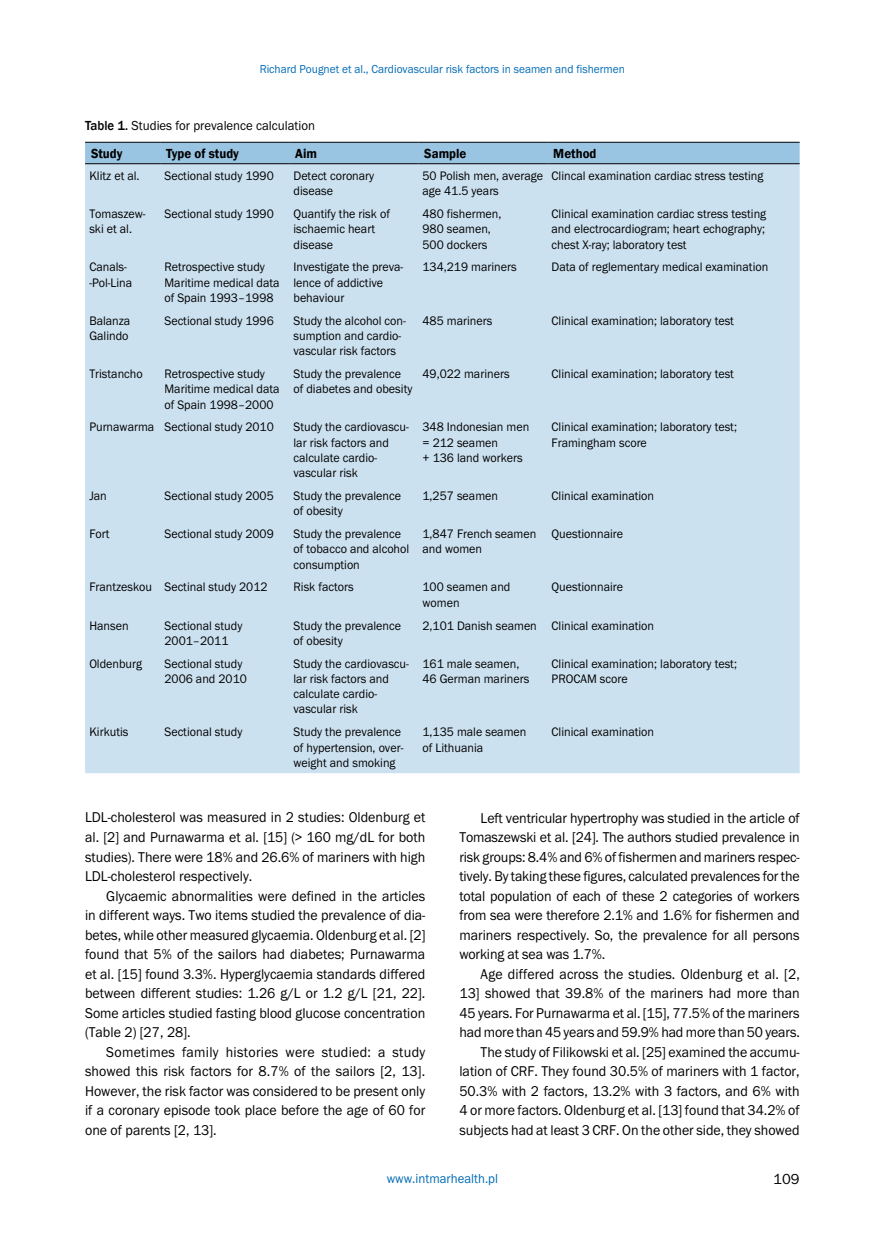
<style>
.page{position:relative;width:872px;height:1234px;background:#fff}
.page>*{position:absolute;margin:0;border:0;box-sizing:border-box;transform-origin:0 0}
.t1{font:15px "Franklin Got Itc TEE";color:#000}
.t2{font:14.7px/19.5px "Franklin Got Itc TEE";color:#000;text-align:justify;scale:.95 1}
.t3{font:13.5px "Franklin Got Itc TEE";color:#000;scale:.95 1}
.t4{font:600 13.5px "Franklin Gothic";color:#000;scale:.95 1}
.t5{font:13.5px "Franklin Got Itc TEE";color:#006bb6;scale:.95 1}
.t6{font:12.75px/15.3px "Franklin Got Itc TEE";color:#000;scale:.95 1}
.t7{font:12px "Franklin Got Itc TEE";color:#006bb6;scale:.95 1}
.s1{font-family:"Franklin Gothic";font-weight:500}
</style>
<div class="page">
<div style="left:85px;top:143px;width:714px;height:20px;background:#99c4e2"></div>
<div style="left:85px;top:164px;width:714px;height:609px;background:#cce1f0"></div>
<hr style="left:85px;top:142px;width:75px;height:1px;background:#000">
<hr style="left:160px;top:142px;width:129px;height:1px;background:#000">
<hr style="left:289px;top:142px;width:129px;height:1px;background:#000">
<hr style="left:418px;top:142px;width:129px;height:1px;background:#000">
<hr style="left:547px;top:142px;width:252px;height:1px;background:#000">
<hr style="left:85px;top:163px;width:75px;height:1px;background:#000">
<hr style="left:160px;top:163px;width:129px;height:1px;background:#000">
<hr style="left:289px;top:163px;width:129px;height:1px;background:#000">
<hr style="left:418px;top:163px;width:129px;height:1px;background:#000">
<hr style="left:547px;top:163px;width:252px;height:1px;background:#000">
<p class="t7" style="left:260px;top:62px;width:386px">Richard Pougnet et al., Cardiovascular risk factors in seamen and fishermen</p>
<p class="t3" style="left:85px;top:117px;width:243px"><span class="s1">Table 1.</span> Studies for prevalence calculation</p>
<p class="t4" style="left:91px;top:145px;width:35px">Study</p>
<p class="t4" style="left:166px;top:145px;width:78px">Type of study</p>
<p class="t4" style="left:295px;top:145px;width:24px">Aim</p>
<p class="t4" style="left:424px;top:145px;width:46px">Sample</p>
<p class="t4" style="left:553px;top:145px;width:47px">Method</p>
<p class="t6" style="left:89px;top:168px;width:54px">Klitz et al.</p>
<p class="t6" style="left:164px;top:168px;width:117px">Sectional study 1990</p>
<p class="t6" style="left:293px;top:168px;width:87px">Detect coronary disease</p>
<p class="t6" style="left:422px;top:168px;width:128px">50 Polish men, average age 41.5 years</p>
<p class="t6" style="left:551px;top:168px;width:224px">Clincal examination cardiac stress testing</p>
<p class="t6" style="left:89px;top:206px;width:61px">Tomaszew&shy;ski et al.</p>
<p class="t6" style="left:164px;top:206px;width:117px">Sectional study 1990</p>
<p class="t6" style="left:293px;top:206px;width:103px">Quantify the risk of ischaemic heart disease</p>
<p class="t6" style="left:422px;top:206px;width:85px">480 fishermen,<br>980 seamen,<br>500 dockers</p>
<p class="t6" style="left:551px;top:206px;width:227px;text-align:justify">Clinical examination cardiac stress testing and electrocardiogram; heart echography; chest X-ray; laboratory test</p>
<p class="t6" style="left:89px;top:260px;width:47px">Canals--Pol-Lina</p>
<p class="t6" style="left:164px;top:260px;width:123px">Retrospective study<br>Maritime medical data of Spain 1993–1998</p>
<p class="t6" style="left:293px;top:260px;width:117px">Investigate the preva&shy;lence of addictive behaviour</p>
<p class="t6" style="left:422px;top:260px;width:101px">134,219 mariners</p>
<p class="t6" style="left:551px;top:260px;width:230px">Data of reglementary medical examination</p>
<p class="t6" style="left:89px;top:313px;width:45px">Balanza<br>Galindo</p>
<p class="t6" style="left:164px;top:313px;width:117px">Sectional study 1996</p>
<p class="t6" style="left:293px;top:313px;width:120px">Study the alcohol con&shy;sumption and cardio&shy;vascular risk factors</p>
<p class="t6" style="left:422px;top:313px;width:75px">485 mariners</p>
<p class="t6" style="left:551px;top:313px;width:194px">Clinical examination; laboratory test</p>
<p class="t6" style="left:89px;top:366px;width:58px">Tristancho</p>
<p class="t6" style="left:164px;top:366px;width:123px">Retrospective study<br>Maritime medical data of Spain 1998–2000</p>
<p class="t6" style="left:293px;top:366px;width:127px">Study the prevalence of diabetes and obesity</p>
<p class="t6" style="left:422px;top:366px;width:93px">49,022 mariners</p>
<p class="t6" style="left:551px;top:366px;width:194px">Clinical examination; laboratory test</p>
<p class="t6" style="left:89px;top:419px;width:196px">Purnawarma Sectional study 2010</p>
<p class="t6" style="left:293px;top:419px;width:123px">Study the cardiovascu&shy;lar risk factors and calculate cardio&shy;vascular risk</p>
<p class="t6" style="left:422px;top:419px;width:114px">348 Indonesian men = 212 seamen<br>+ 136 land workers</p>
<p class="t6" style="left:551px;top:419px;width:197px">Clinical examination; laboratory test;<br>Framingham score</p>
<p class="t6" style="left:89px;top:488px;width:20px">Jan</p>
<p class="t6" style="left:164px;top:488px;width:117px">Sectional study 2005</p>
<p class="t6" style="left:293px;top:488px;width:115px">Study the prevalence of obesity</p>
<p class="t6" style="left:422px;top:488px;width:81px">1,257 seamen</p>
<p class="t6" style="left:551px;top:488px;width:109px">Clinical examination</p>
<p class="t6" style="left:89px;top:526px;width:23px">Fort</p>
<p class="t6" style="left:164px;top:526px;width:117px">Sectional study 2009</p>
<p class="t6" style="left:293px;top:526px;width:123px">Study the prevalence of tobacco and alcohol consumption</p>
<p class="t6" style="left:422px;top:526px;width:121px">1,847 French seamen and women</p>
<p class="t6" style="left:551px;top:526px;width:77px">Questionnaire</p>
<p class="t6" style="left:89px;top:579px;width:189px">Frantzeskou Sectinal study 2012</p>
<p class="t6" style="left:293px;top:579px;width:65px">Risk factors</p>
<p class="t6" style="left:422px;top:579px;width:94px">100 seamen and women</p>
<p class="t6" style="left:551px;top:579px;width:77px">Questionnaire</p>
<p class="t6" style="left:89px;top:617px;width:43px">Hansen</p>
<p class="t6" style="left:164px;top:617px;width:83px">Sectional study<br>2001–2011</p>
<p class="t6" style="left:293px;top:617px;width:115px">Study the prevalence of obesity</p>
<p class="t6" style="left:422px;top:617px;width:245px">2,101 Danish seamen Clinical examination</p>
<p class="t6" style="left:89px;top:655px;width:57px">Oldenburg</p>
<p class="t6" style="left:164px;top:655px;width:88px">Sectional study<br>2006 and 2010</p>
<p class="t6" style="left:293px;top:655px;width:123px">Study the cardiovascu&shy;lar risk factors and calculate cardio&shy;vascular risk</p>
<p class="t6" style="left:422px;top:655px;width:114px">161 male seamen,<br>46 German mariners</p>
<p class="t6" style="left:551px;top:655px;width:197px">Clinical examination; laboratory test;<br>PROCAM score</p>
<p class="t6" style="left:89px;top:724px;width:43px">Kirkutis</p>
<p class="t6" style="left:164px;top:724px;width:83px">Sectional study</p>
<p class="t6" style="left:293px;top:724px;width:117px">Study the prevalence of hypertension, over&shy;weight and smoking</p>
<p class="t6" style="left:422px;top:724px;width:111px">1,135 male seamen of Lithuania</p>
<p class="t6" style="left:551px;top:724px;width:109px">Clinical examination</p>
<p class="t2" style="left:85px;top:807px;width:360px">LDL-cholesterol was measured in 2 studies: Oldenburg et al. [2] and Purnawarma et al. [15] (&gt; 160 mg/dL for both studies). There were 18% and 26.6% of mariners with high LDL-cholesterol respectively.</p>
<p class="t2" style="left:85px;top:885px;width:360px;text-indent:21px">Glycaemic abnormalities were defined in the articles in different ways. Two items studied the prevalence of dia&shy;betes, while other measured glycaemia. Oldenburg et al. [2] found that 5% of the sailors had diabetes; Purnawarma et al. [15] found 3.3%. Hyperglycaemia standards differed between different studies: 1.26 g/L or 1.2 g/L [21, 22].<br>Some articles studied fasting blood glucose concentration (Table 2) [27, 28].</p>
<p class="t2" style="left:85px;top:1041px;width:360px;text-indent:21px">Sometimes family histories were studied: a study showed this risk factors for 8.7% of the sailors [2, 13].<br>However, the risk factor was considered to be present only if a coronary episode took place before the age of 60 for one of parents [2, 13].</p>
<p class="t2" style="left:459px;top:807px;width:360px;text-indent:21px">Left ventricular hypertrophy was studied in the article of Tomaszewski et al. [24]. The authors studied prevalence in risk groups: 8.4% and 6% of fishermen and mariners respec&shy;tively. By taking these figures, calculated prevalences for the total population of each of these 2 categories of workers from sea were therefore 2.1% and 1.6% for fishermen and mariners respectively. So, the prevalence for all persons working at sea was 1.7%.</p>
<p class="t2" style="left:459px;top:963px;width:360px;text-align:right">Age differed across the studies. Oldenburg et al. [2, 13] showed that 39.8% of the mariners had more than 45 years. For Purnawarma et al. [15], 77.5% of the mariners had more than 45 years and 59.9% had more than 50 years.<br>The study of Filikowski et al. [25] examined the accumu&shy;lation of CRF. They found 30.5% of mariners with 1 factor, 50.3% with 2 factors, 13.2% with 3 factors, and 6% with 4 or more factors. Oldenburg et al. [13] found that 34.2% of subjects had at least 3 CRF. On the other side, they showed</p>
<p class="t5" style="left:387px;top:1170px;width:119px">www.intmarhealth.pl</p>
<p class="t1" style="left:773px;top:1170px;width:28px">109</p>
</div>
